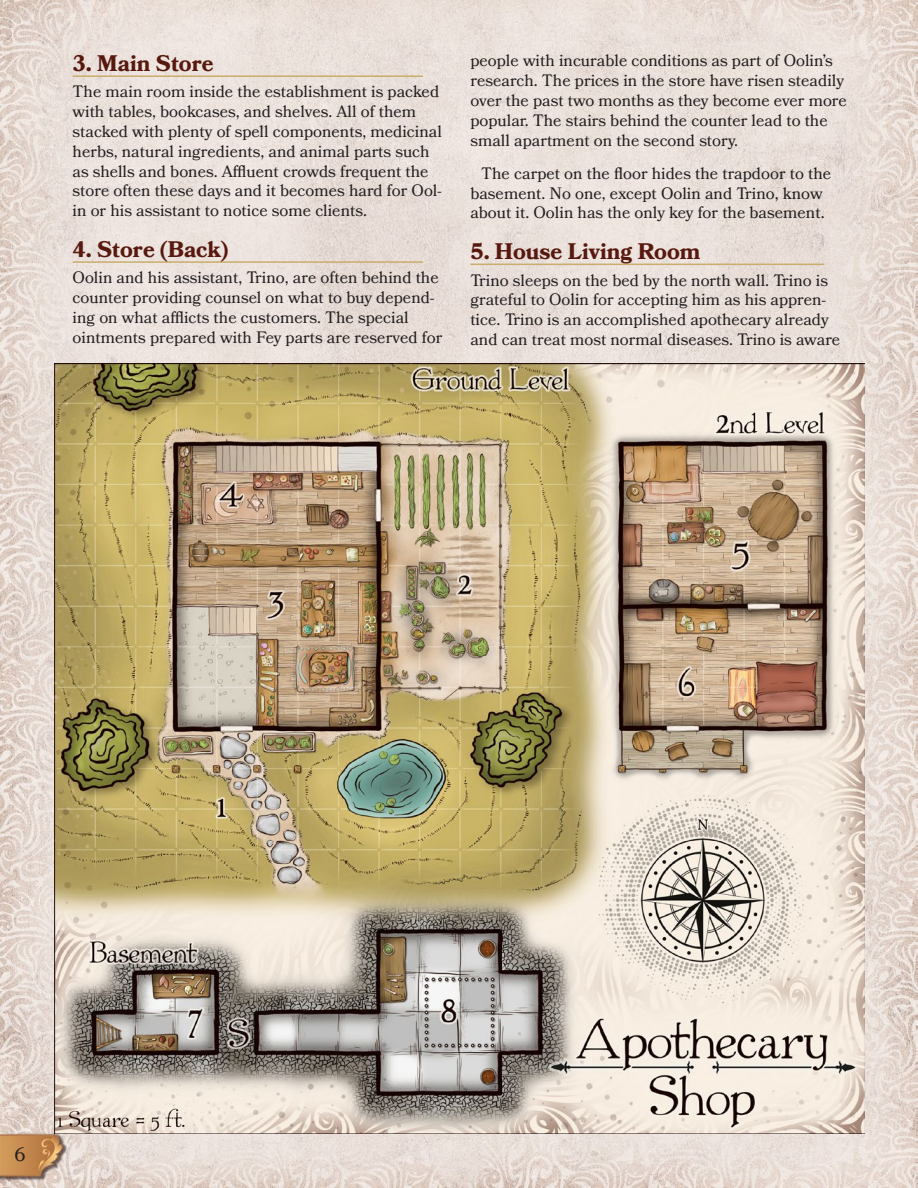
<style>
.page{position:relative;width:918px;height:1188px;background:#fff}
.page>*{position:absolute;margin:0;border:0;box-sizing:border-box;transform-origin:0 0}
.Heading_2{font:700 22.5px "Bookmania";color:#58180d}
.t1{font:19.5px "Bookmania";color:#231f20}
.Core_Body{font:16.5px/19.8px "Bookmania";color:#231f20}
.Core_Body_-_Indented{font:16.5px/19.8px "Bookmania";color:#231f20}
</style>
<div class="page">
<img style="left:0;top:0;width:918px;height:1188px">
<hr style="left:73px;top:75px;width:350px;height:2px;background:#c9ad6a">
<hr style="left:73px;top:261px;width:350px;height:2px;background:#c9ad6a">
<hr style="left:470px;top:264px;width:354px;height:1px;background:#c9ad6a">
<img style="left:54px;top:364px;width:811px;height:770px">
<p class="Heading_2" style="left:73px;top:50px;width:143px">3. Main Store</p>
<p class="Core_Body" style="left:73px;top:82px;width:371px">The main room inside the establishment is packed with tables, bookcases, and shelves. All of them stacked with plenty of spell components, medicinal herbs, natural ingredients, and animal parts such as shells and bones. Affluent crowds frequent the store often these days and it becomes hard for Ool&shy;in or his assistant to notice some clients.</p>
<p class="Heading_2" style="left:73px;top:236px;width:157px">4. Store (Back)</p>
<p class="Core_Body" style="left:73px;top:268px;width:371px">Oolin and his assistant, Trino, are often behind the counter providing counsel on what to buy depend&shy;ing on what afflicts the customers. The special ointments prepared with Fey parts are reserved for</p>
<p class="Core_Body" style="left:470px;top:51px;width:378px">people with incurable conditions as part of Oolin’s research. The prices in the store have risen steadily over the past two months as they become ever more popular. The stairs behind the counter lead to the small apartment on the second story.</p>
<p class="Core_Body_-_Indented" style="left:470px;top:163px;width:362px;text-indent:11px">The carpet on the floor hides the trapdoor to the basement. No one, except Oolin and Trino, know about it. Oolin has the only key for the basement.</p>
<p class="Heading_2" style="left:470px;top:238px;width:232px">5. House Living Room</p>
<p class="Core_Body" style="left:470px;top:270px;width:371px">Trino sleeps on the bed by the north wall. Trino is grateful to Oolin for accepting him as his appren&shy;tice. Trino is an accomplished apothecary already and can treat most normal diseases. Trino is aware</p>
<p class="t1" style="left:14px;top:1143px;width:13px">6</p>
</div>
